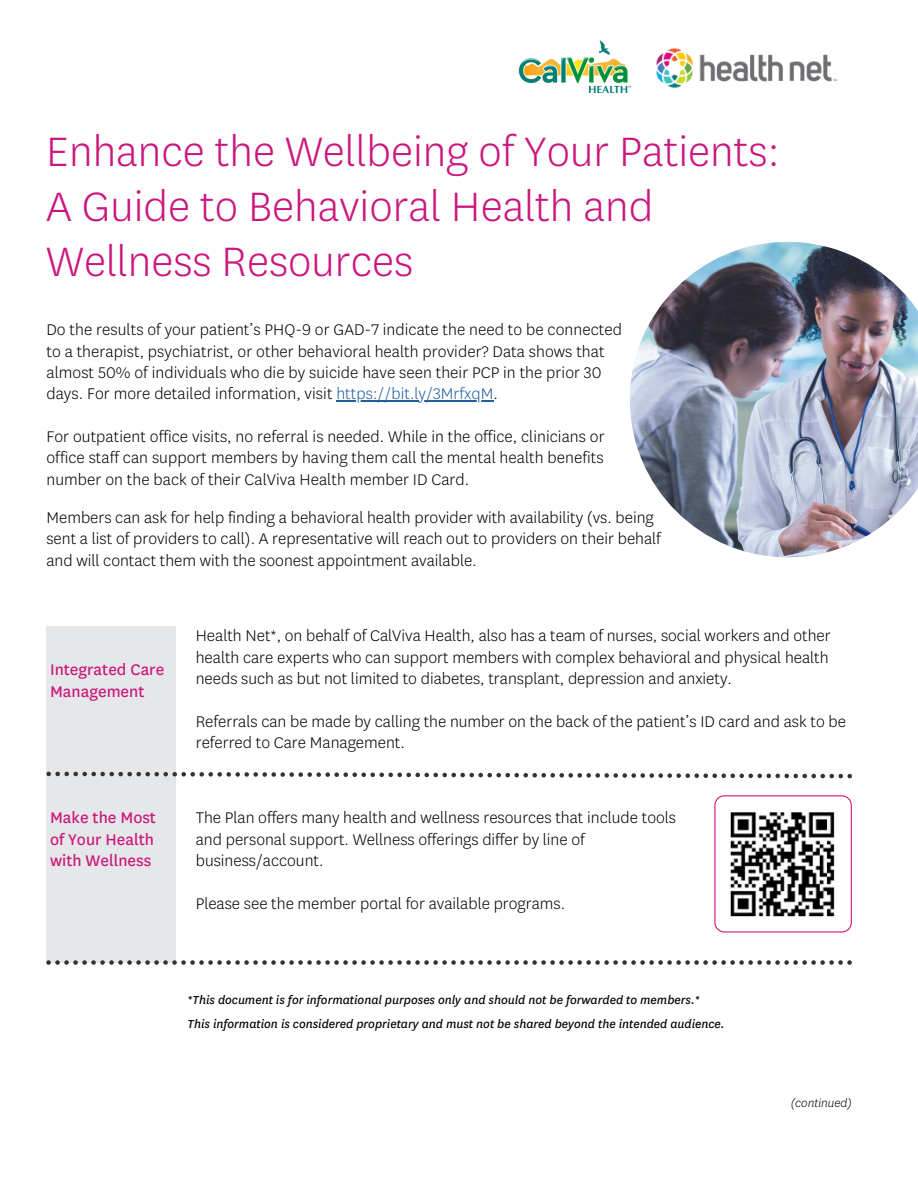
<style>
.page{position:relative;width:918px;height:1188px;background:#fff}
.page>*{position:absolute;margin:0;border:0;box-sizing:border-box;transform-origin:0 0}
.t1{font:300 48px/55.2px "Centene Sans";color:#cb177d}
.t2{font:300 18px/21.3px "Centene Sans";color:#000}
.t3{font:18px/21.3px "Centene Sans";color:#cb177d}
.t4{font:italic 13.5px "Centene Sans";color:#000}
.t5{font:italic 300 13.5px "Centene Sans";color:#000}
.s1{color:#215e9e}
</style>
<div class="page">
<hr style="left:336px;top:400px;width:158px;height:2px;background:#215e9e">
<img style="left:630px;top:242px;width:288px;height:315px">
<img style="left:519px;top:41px;width:111px;height:52px">
<img style="left:656px;top:48px;width:181px;height:40px">
<div style="left:46px;top:627px;width:130px;height:336px;background:#e6e7e8"></div>
<svg style="left:46px;top:772px;width:806px;height:6px"></svg>
<svg style="left:46px;top:960px;width:806px;height:5px"></svg>
<svg style="left:714px;top:795px;width:138px;height:138px"></svg>
<img style="left:724px;top:805px;width:118px;height:118px">
<h1 class="t1" style="left:46px;top:126px;width:735px">Enhance the Wellbeing of Your Patients:<br>A Guide to Behavioral Health and<br>Wellness Resources</h1>
<p class="t2" style="left:46px;top:320px;width:577px">Do the results of your patient’s PHQ-9 or GAD-7 indicate the need to be connected to a therapist, psychiatrist, or other behavioral health provider? Data shows that almost 50% of individuals who die by suicide have seen their PCP in the prior 30 days. For more detailed information, visit <span class="s1">https://bit.ly/3MrfxqM</span>.</p>
<p class="t2" style="left:46px;top:427px;width:560px;text-align:justify">For outpatient office visits, no referral is needed. While in the office, clinicians or office staff can support members by having them call the mental health benefits number on the back of their CalViva Health member ID Card.</p>
<p class="t2" style="left:46px;top:508px;width:616px">Members can ask for help finding a behavioral health provider with availability (vs. being sent a list of providers to call). A representative will reach out to providers on their behalf and will contact them with the soonest appointment available.</p>
<h2 class="t3" style="left:50px;top:660px;width:116px">Integrated Care<br>Management</h2>
<p class="t2" style="left:196px;top:626px;width:636px;text-align:justify">Health Net*, on behalf of CalViva Health, also has a team of nurses, social workers and other health care experts who can support members with complex behavioral and physical health needs such as but not limited to diabetes, transplant, depression and anxiety.</p>
<p class="t2" style="left:196px;top:711px;width:652px">Referrals can be made by calling the number on the back of the patient’s ID card and ask to be referred to Care Management.</p>
<h2 class="t3" style="left:50px;top:808px;width:108px;text-align:justify">Make the Most of Your Health with Wellness</h2>
<p class="t2" style="left:196px;top:808px;width:482px">The Plan offers many health and wellness resources that include tools and personal support. Wellness offerings differ by line of business/account.</p>
<p class="t2" style="left:196px;top:894px;width:371px">Please see the member portal for available programs.</p>
<p class="t4" style="left:188px;top:994px;width:514px">*This document is for informational purposes only and should not be forwarded to members.*</p>
<p class="t4" style="left:188px;top:1018px;width:539px">This information is considered proprietary and must not be shared beyond the intended audience.</p>
<p class="t5" style="left:791px;top:1097px;width:62px">(continued)</p>
</div>
